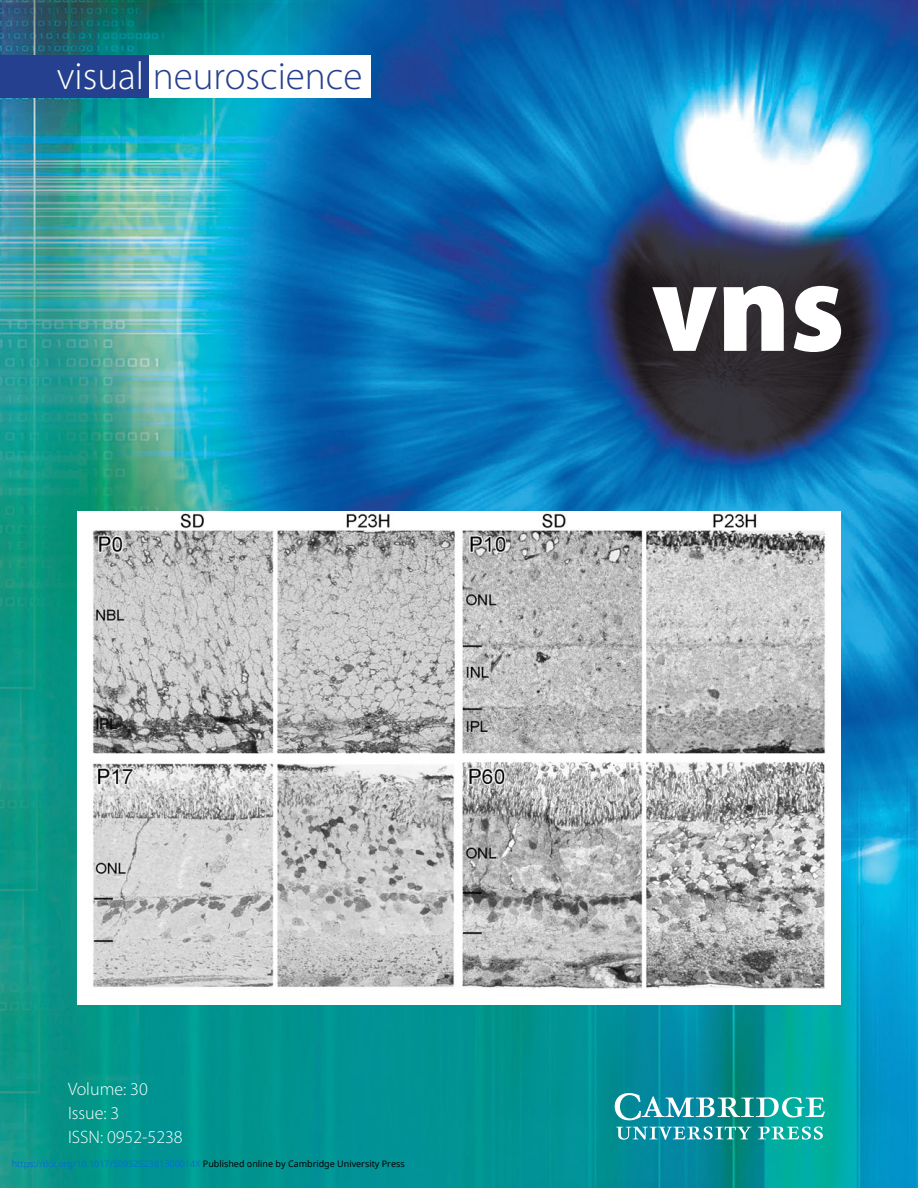
<style>
.page{position:relative;width:918px;height:1188px;background:#fff}
.page>*{position:absolute;margin:0;border:0;box-sizing:border-box;transform-origin:0 0}
.t1{font:900 semi-condensed 129.45px "Myriad Pro";color:#fff}
.t2{font:300 39.15px "Myriad Pro";color:#25408e}
.t3{font:300 18px/24px "Myriad Pro";color:#fff}
.t4{font:9px "Noto Sans";color:#0172cf}
.s1{color:#fff}
.s2{color:#000}
</style>
<div class="page">
<img style="left:0;top:0;width:918px;height:1188px">
<div style="left:0;top:55px;width:171px;height:43px;background:#25408e"></div>
<div style="left:149px;top:55px;width:222px;height:43px;background:#fff"></div>
<svg style="left:615px;top:1093px;width:210px;height:27px"></svg>
<svg style="left:616px;top:1126px;width:135px;height:14px;background:#4dabb4"></svg>
<svg style="left:758px;top:1126px;width:65px;height:14px"></svg>
<img style="left:78px;top:512px;width:762px;height:492px">
<p class="t2" style="left:57px;top:61px;width:307px"><span class="s1">visual</span> neuroscience</p>
<p class="t1" style="left:651px;top:259px;width:194px">vns</p>
<p class="t3" style="left:68px;top:1079px;width:116px">Volume: 30<br>Issue: 3<br>ISSN: 0952-5238</p>
<p class="t4" style="left:12px;top:1157px;width:395px">https://doi.org/10.1017/S095252381300014X <span class="s2">Published online by Cambridge University Press</span></p>
</div>
